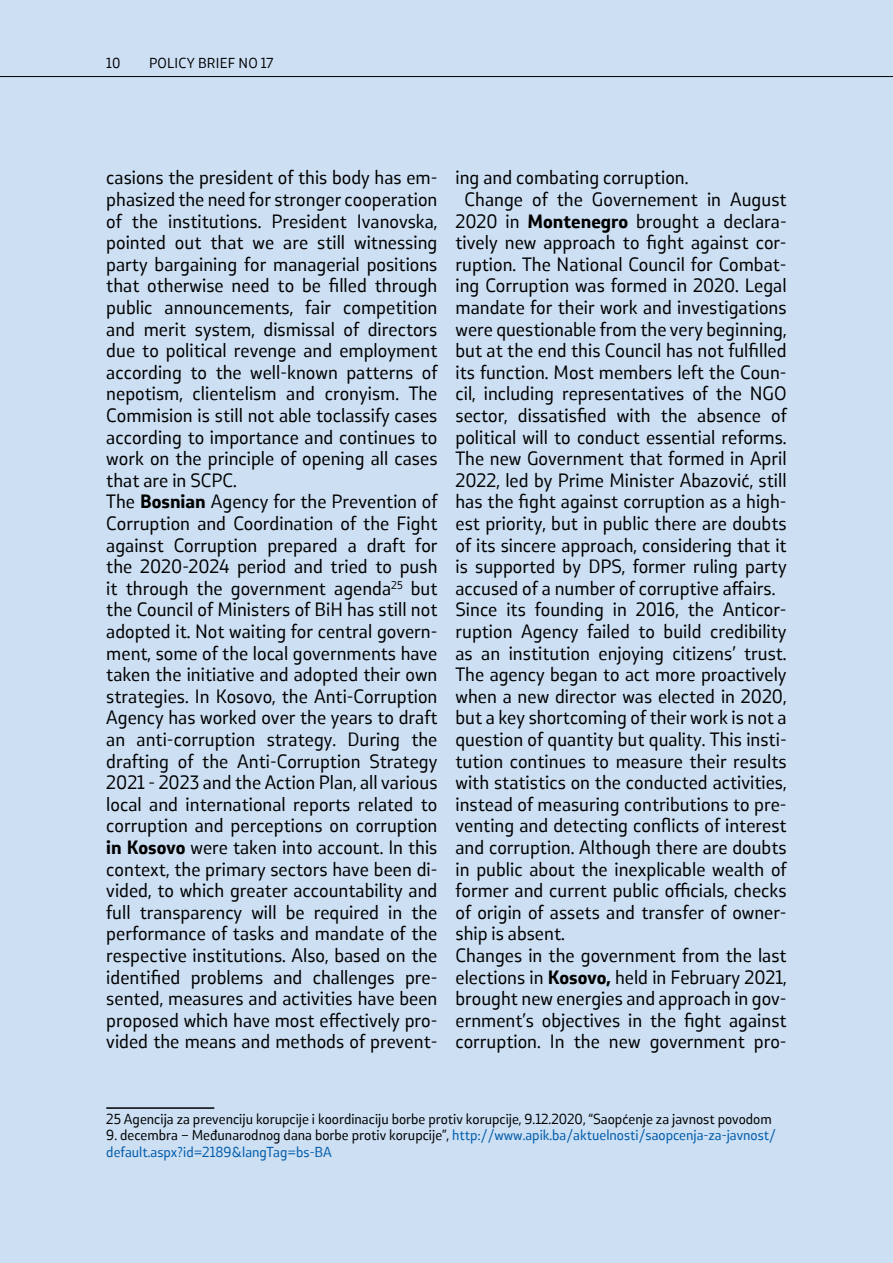
<style>
.page{position:relative;width:893px;height:1263px;background:#ccdff3}
.page>*{position:absolute;margin:0;border:0;box-sizing:border-box;transform-origin:0 0}
.t1{font:18px/21.6px "Stobi Sans Offc";color:#000}
.t2{font:13.5px/16.2px "Stobi Sans Offc";color:#005baa}
.t3{font:13.5px "Stobi Sans Offc";color:#000}
.t4{font:13.5px "Stobi Sans Offc";letter-spacing:.02em;color:#000}
.s1{font-weight:700}
.s2{color:#000}
</style>
<div class="page">
<hr style="left:0;top:76px;width:893px;height:1px;background:#000">
<hr style="left:106px;top:1107px;width:108px;height:2px;background:#000">
<p class="t3" style="left:106px;top:55px;width:16px">10</p>
<p class="t4" style="left:149px;top:55px;width:126px">POLICY BRIEF NO 17</p>
<p class="t1" style="left:106px;top:167px;width:333px">casions the president of this body has em&shy;phasized the need for stronger cooperation of the institutions. President Ivanovska, pointed out that we are still witnessing party bargaining for managerial positions that otherwise need to be filled through public announcements, fair competition and merit system, dismissal of directors due to political revenge and employment according to the well-known patterns of nepotism, clientelism and cronyism. The Commision is still not able toclassify cases according to importance and continues to work on the principle of opening all cases that are in SCPC.<br>The <span class="s1">Bosnian</span> Agency for the Prevention of Corruption and Coordination of the Fight against Corruption prepared a draft for the 2020-2024 period and tried to push it through the government agenda<sup>25</sup> but the Council of Ministers of BiH has still not adopted it. Not waiting for central govern&shy;ment, some of the local governments have taken the initiative and adopted their own strategies. In Kosovo, the Anti-Corruption Agency has worked over the years to draft an anti-corruption strategy. During the drafting of the Anti-Corruption Strategy 2021 - 2023 and the Action Plan, all various local and international reports related to corruption and perceptions on corruption <span class="s1">in Kosovo</span> were taken into account. In this context, the primary sectors have been di&shy;vided, to which greater accountability and full transparency will be required in the performance of tasks and mandate of the respective institutions. Also, based on the identified problems and challenges pre&shy;sented, measures and activities have been proposed which have most effectively pro&shy;vided the means and methods of prevent-</p>
<p class="t1" style="left:455px;top:167px;width:234px">ing and combating corruption.</p>
<p class="t1" style="left:465px;top:189px;width:324px">Change of the Governement in August</p>
<p class="t1" style="left:455px;top:210px;width:333px">2020 in <span class="s1">Montenegro</span> brought a declara-</p>
<p class="t1" style="left:455px;top:232px;width:333px">tively new approach to fight against cor-</p>
<p class="t1" style="left:455px;top:253px;width:333px">ruption. The National Council for Combat-</p>
<p class="t1" style="left:455px;top:275px;width:333px">ing Corruption was formed in 2020. Legal</p>
<p class="t1" style="left:455px;top:297px;width:333px">mandate for their work and investigations</p>
<p class="t1" style="left:455px;top:318px;width:333px">were questionable from the very beginning,</p>
<p class="t1" style="left:455px;top:340px;width:333px">but at the end this Council has not fulfilled</p>
<p class="t1" style="left:455px;top:361px;width:333px">its function. Most members left the Coun-</p>
<p class="t1" style="left:455px;top:383px;width:333px">cil, including representatives of the NGO</p>
<p class="t1" style="left:455px;top:405px;width:333px">sector, dissatisfied with the absence of</p>
<p class="t1" style="left:455px;top:426px;width:333px">political will to conduct essential reforms.</p>
<p class="t1" style="left:455px;top:448px;width:333px">The new Government that formed in April</p>
<p class="t1" style="left:455px;top:469px;width:333px">2022, led by Prime Minister Abazović, still</p>
<p class="t1" style="left:455px;top:491px;width:333px">has the fight against corruption as a high-</p>
<p class="t1" style="left:455px;top:513px;width:333px">est priority, but in public there are doubts</p>
<p class="t1" style="left:455px;top:534px;width:333px">of its sincere approach, considering that it</p>
<p class="t1" style="left:455px;top:556px;width:333px">is supported by DPS, former ruling party</p>
<p class="t1" style="left:455px;top:577px;width:321px">accused of a number of corruptive affairs.</p>
<p class="t1" style="left:455px;top:599px;width:333px">Since its founding in 2016, the Anticor-</p>
<p class="t1" style="left:455px;top:621px;width:333px">ruption Agency failed to build credibility</p>
<p class="t1" style="left:455px;top:642px;width:333px">as an institution enjoying citizens’ trust.</p>
<p class="t1" style="left:455px;top:664px;width:333px">The agency began to act more proactively</p>
<p class="t1" style="left:455px;top:685px;width:333px">when a new director was elected in 2020,</p>
<p class="t1" style="left:455px;top:707px;width:333px">but a key shortcoming of their work is not a</p>
<p class="t1" style="left:455px;top:729px;width:333px">question of quantity but quality. This insti-</p>
<p class="t1" style="left:455px;top:750px;width:333px">tution continues to measure their results</p>
<p class="t1" style="left:455px;top:772px;width:333px">with statistics on the conducted activities,</p>
<p class="t1" style="left:455px;top:793px;width:333px">instead of measuring contributions to pre-</p>
<p class="t1" style="left:455px;top:815px;width:333px">venting and detecting conflicts of interest</p>
<p class="t1" style="left:455px;top:837px;width:333px">and corruption. Although there are doubts</p>
<p class="t1" style="left:455px;top:858px;width:333px">in public about the inexplicable wealth of</p>
<p class="t1" style="left:455px;top:880px;width:333px">former and current public officials, checks</p>
<p class="t1" style="left:455px;top:901px;width:333px">of origin of assets and transfer of owner-</p>
<p class="t1" style="left:455px;top:923px;width:111px">ship is absent.</p>
<p class="t1" style="left:455px;top:945px;width:333px">Changes in the government from the last</p>
<p class="t1" style="left:455px;top:966px;width:333px">elections in <span class="s1">Kosovo,</span> held in February 2021,</p>
<p class="t1" style="left:455px;top:988px;width:333px">brought new energies and approach in gov-</p>
<p class="t1" style="left:455px;top:1009px;width:333px">ernment’s objectives in the fight against</p>
<p class="t1" style="left:455px;top:1031px;width:333px">corruption. In the new government pro-</p>
<p class="t3" style="left:106px;top:1111px;width:667px">25 Agencija za prevenciju korupcije i koordinaciju borbe protiv korupcije, 9.12.2020, “Saopćenje za javnost povodom</p>
<p class="t2" style="left:106px;top:1127px;width:671px"><span class="s2">9. decembra – Međunarodnog dana borbe protiv korupcije”,</span> http://www.apik.ba/aktuelnosti/saopcenja-za-javnost/ default.aspx?id=2189&amp;langTag=bs-BA</p>
</div>
